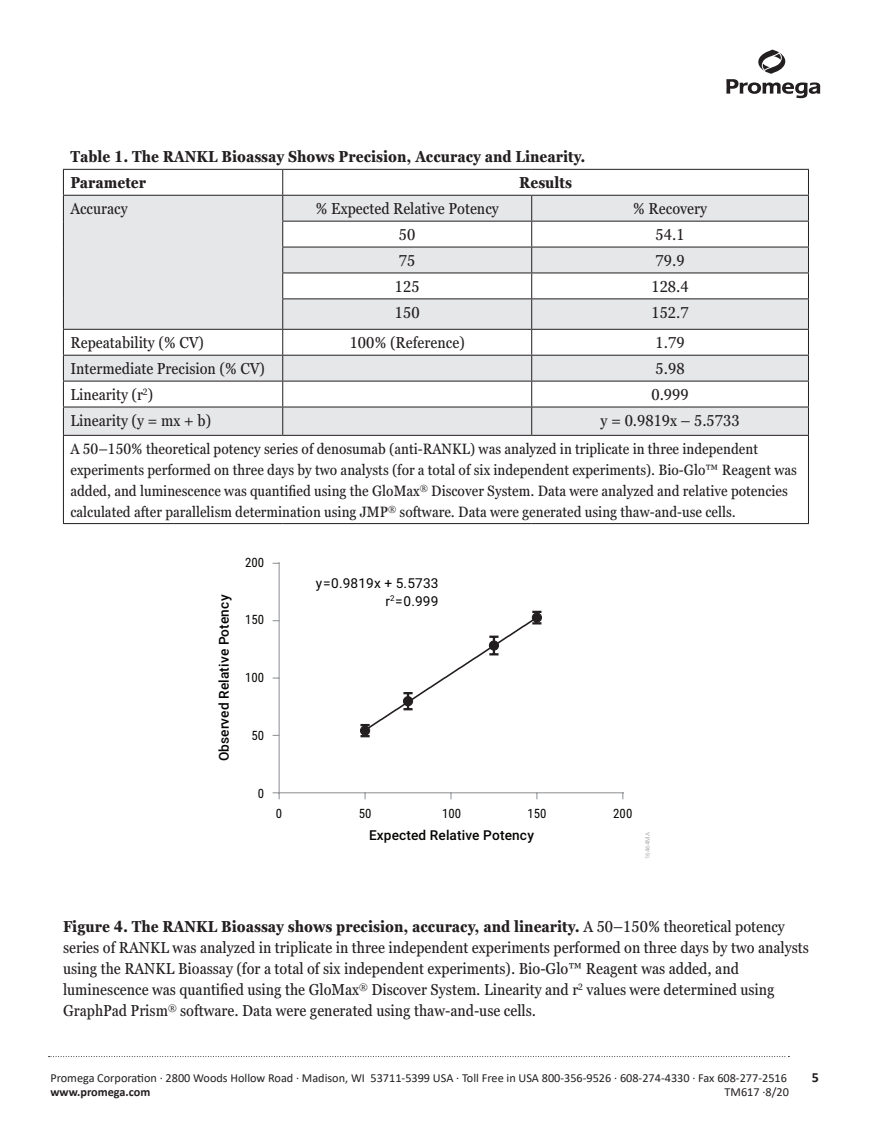
<style>
.page{position:relative;width:882px;height:1134px;background:#fff}
.page>*{position:absolute;margin:0;border:0;box-sizing:border-box;transform-origin:0 0}
.Figure_Legend{font:condensed 15.75px/21px "Georgia Pro";color:#231f20}
.Text{font:condensed 15.75px "Georgia Pro";color:#231f20}
.Figure_Legend-2{font:700 condensed 15.75px "Georgia Pro";color:#231f20}
.Text-2{font:700 condensed 15.75px "Georgia Pro";color:#231f20}
.RelProds_include_tex{font:condensed 14.88px/21px "Georgia Pro";color:#231f20}
.t1{font:700 14px "Calibri";color:#231f20}
.t2{font:500 13.65px "Roboto";letter-spacing:.01em;color:#040503}
.t3{font:13.65px/17.7px "Roboto";letter-spacing:.01em;color:#040503;text-align:right}
.t4{font:12.78px "Roboto Condensed";color:#040503}
.t5{font:12.25px "Calibri";color:#231f20}
.t6{font:700 12.25px "Calibri";color:#231f20}
.t7{font:6.3px "Roboto";letter-spacing:.01em;color:#afb0b0}
.s1{font-weight:700}
</style>
<div class="page">
<svg style="left:726px;top:50px;width:94px;height:48px"></svg>
<svg style="left:49px;top:1056px;width:740px;height:1px"></svg>
<svg style="left:64px;top:196px;width:744px;height:239px;fill:#e6e7e9"></svg>
<hr style="left:282px;top:221px;width:250px;height:1px;background:#231f20">
<hr style="left:532px;top:221px;width:277px;height:1px;background:#231f20">
<hr style="left:282px;top:247px;width:250px;height:1px;background:#231f20">
<hr style="left:532px;top:247px;width:277px;height:1px;background:#231f20">
<hr style="left:282px;top:273px;width:250px;height:1px;background:#231f20">
<svg style="left:282px;top:170px;width:1px;height:128px"></svg>
<hr style="left:532px;top:273px;width:277px;height:1px;background:#231f20">
<svg style="left:531px;top:196px;width:1px;height:102px"></svg>
<hr style="left:63px;top:299px;width:1px;height:30px;background:#231f20">
<hr style="left:282px;top:298px;width:250px;height:1px;background:#231f20">
<hr style="left:282px;top:299px;width:1px;height:30px;background:#231f20">
<hr style="left:532px;top:298px;width:277px;height:1px;background:#231f20">
<hr style="left:531px;top:299px;width:1px;height:30px;background:#231f20">
<hr style="left:808px;top:299px;width:1px;height:30px;background:#231f20">
<hr style="left:63px;top:329px;width:220px;height:1px;background:#231f20">
<hr style="left:283px;top:329px;width:249px;height:1px;background:#231f20">
<hr style="left:532px;top:329px;width:277px;height:1px;background:#231f20">
<hr style="left:63px;top:355px;width:220px;height:1px;background:#231f20">
<hr style="left:283px;top:355px;width:249px;height:1px;background:#231f20">
<hr style="left:532px;top:355px;width:277px;height:1px;background:#231f20">
<hr style="left:63px;top:381px;width:220px;height:1px;background:#231f20">
<hr style="left:283px;top:381px;width:249px;height:1px;background:#231f20">
<hr style="left:532px;top:381px;width:277px;height:1px;background:#231f20">
<hr style="left:63px;top:407px;width:220px;height:1px;background:#231f20">
<svg style="left:63px;top:330px;width:1px;height:105px"></svg>
<hr style="left:283px;top:407px;width:249px;height:1px;background:#231f20">
<svg style="left:282px;top:330px;width:1px;height:105px"></svg>
<hr style="left:532px;top:407px;width:277px;height:1px;background:#231f20">
<svg style="left:531px;top:330px;width:1px;height:105px"></svg>
<svg style="left:808px;top:330px;width:1px;height:105px"></svg>
<hr style="left:63px;top:435px;width:220px;height:1px;background:#231f20">
<hr style="left:63px;top:436px;width:1px;height:87px;background:#231f20">
<hr style="left:283px;top:435px;width:249px;height:1px;background:#231f20">
<hr style="left:532px;top:435px;width:277px;height:1px;background:#231f20">
<hr style="left:808px;top:436px;width:1px;height:87px;background:#231f20">
<hr style="left:63px;top:523px;width:220px;height:1px;background:#231f20">
<hr style="left:283px;top:523px;width:249px;height:1px;background:#231f20">
<hr style="left:532px;top:523px;width:277px;height:1px;background:#231f20">
<hr style="left:63px;top:169px;width:220px;height:1px;background:#231f20">
<svg style="left:63px;top:170px;width:1px;height:129px"></svg>
<hr style="left:283px;top:169px;width:249px;height:1px;background:#231f20">
<hr style="left:532px;top:169px;width:277px;height:1px;background:#231f20">
<svg style="left:808px;top:170px;width:1px;height:128px"></svg>
<hr style="left:63px;top:195px;width:220px;height:1px;background:#231f20">
<hr style="left:283px;top:195px;width:249px;height:1px;background:#231f20">
<hr style="left:532px;top:195px;width:277px;height:1px;background:#231f20">
<hr style="left:278px;top:792px;width:346px;height:1px;background:#989a9d">
<svg style="left:450px;top:793px;width:2px;height:6px"></svg>
<hr style="left:279px;top:562px;width:1px;height:232px;background:#989a9d">
<svg style="left:273px;top:792px;width:7px;height:7px"></svg>
<svg style="left:273px;top:677px;width:6px;height:2px"></svg>
<svg style="left:360px;top:611px;width:181px;height:126px"></svg>
<div style="left:360px;top:726px;width:10px;height:9px;background:#231f20;border-radius:50%"></div>
<div style="left:360px;top:726px;width:10px;height:9px;border:1px solid #231f20;border-radius:50%"></div>
<div style="left:403px;top:697px;width:10px;height:9px;background:#231f20;border-radius:50%"></div>
<div style="left:403px;top:696px;width:10px;height:10px;border:1px solid #231f20;border-radius:50%"></div>
<div style="left:489px;top:641px;width:10px;height:9px;background:#231f20;border-radius:50%"></div>
<div style="left:489px;top:641px;width:10px;height:9px;border:1px solid #231f20;border-radius:50%"></div>
<div style="left:532px;top:613px;width:9px;height:9px;background:#231f20;border-radius:50%"></div>
<div style="left:532px;top:613px;width:10px;height:9px;border:1px solid #231f20;border-radius:50%"></div>
<p class="Figure_Legend-2" style="left:70px;top:147px;width:517px">Table 1. The RANKL Bioassay Shows Precision, Accuracy and Linearity.</p>
<p class="Text-2" style="left:70px;top:173px;width:77px">Parameter</p>
<p class="Text-2" style="left:519px;top:173px;width:54px">Results</p>
<p class="Text" style="left:70px;top:200px;width:59px">Accuracy</p>
<p class="Text" style="left:316px;top:200px;width:185px">% Expected Relative Potency</p>
<p class="Text" style="left:633px;top:200px;width:76px">% Recovery</p>
<p class="Text" style="left:399px;top:226px;width:18px">50</p>
<p class="Text" style="left:656px;top:226px;width:30px">54.1</p>
<p class="Text" style="left:399px;top:252px;width:18px">75</p>
<p class="Text" style="left:656px;top:252px;width:30px">79.9</p>
<p class="Text" style="left:395px;top:277px;width:26px">125</p>
<p class="Text" style="left:652px;top:277px;width:39px">128.4</p>
<p class="Text" style="left:395px;top:303px;width:26px">150</p>
<p class="Text" style="left:652px;top:303px;width:39px">152.7</p>
<p class="Text" style="left:70px;top:334px;width:135px">Repeatability (% CV)</p>
<p class="Text" style="left:350px;top:334px;width:117px">100% (Reference)</p>
<p class="Text" style="left:656px;top:334px;width:30px">1.79</p>
<p class="Text" style="left:70px;top:360px;width:196px">Intermediate Precision (% CV)</p>
<p class="Text" style="left:656px;top:360px;width:30px">5.98</p>
<p class="Text" style="left:70px;top:386px;width:84px">Linearity (r<sup>2</sup>)</p>
<p class="Text" style="left:652px;top:386px;width:39px">0.999</p>
<p class="Text" style="left:70px;top:411px;width:142px">Linearity (y = mx + b)</p>
<p class="Text" style="left:601px;top:411px;width:141px">y = 0.9819x – 5.5733</p>
<p class="RelProds_include_tex" style="left:70px;top:439px;width:728px">A 50–150% theoretical potency series of denosumab (anti-RANKL) was analyzed in triplicate in three independent experiments performed on three days by two analysts (for a total of six independent experiments). Bio-Glo™ Reagent was added, and luminescence was quantified using the GloMax<sup>®</sup> Discover System. Data were analyzed and relative potencies calculated after parallelism determination using JMP<sup>®</sup> software. Data were generated using thaw-and-use cells.</p>
<p class="t2" style="left:218px;top:761px;width:168px;rotate:-90deg">Observed Relative Potency</p>
<p class="t4" style="left:245px;top:553px;width:21px">200</p>
<p class="t4" style="left:245px;top:611px;width:21px">150</p>
<p class="t4" style="left:245px;top:669px;width:21px">100</p>
<p class="t3" style="left:316px;top:574px;width:124px">y=0.9819x + 5.5733 r<sup>2</sup>=0.999</p>
<p class="t4" style="left:251px;top:726px;width:14px">50</p>
<p class="t4" style="left:258px;top:784px;width:8px">0</p>
<p class="t4" style="left:276px;top:804px;width:8px">0</p>
<p class="t4" style="left:359px;top:804px;width:14px">50</p>
<p class="t4" style="left:442px;top:804px;width:21px">100</p>
<p class="t4" style="left:527px;top:804px;width:21px">150</p>
<p class="t4" style="left:613px;top:804px;width:21px">200</p>
<p class="t2" style="left:369px;top:829px;width:166px">Expected Relative Potency</p>
<p class="t7" style="left:644px;top:859px;width:29px;rotate:-90deg">16464MA</p>
<p class="Figure_Legend" style="left:63px;top:916px;width:748px"><span class="s1">Figure 4. The RANKL Bioassay shows precision, accuracy, and linearity.</span> A 50–150% theoretical potency series of RANKL was analyzed in triplicate in three independent experiments performed on three days by two analysts using the RANKL Bioassay (for a total of six independent experiments). Bio-Glo™ Reagent was added, and luminescence was quantified using the GloMax<sup>®</sup> Discover System. Linearity and r<sup>2</sup> values were determined using GraphPad Prism<sup>®</sup> software. Data were generated using thaw-and-use cells.</p>
<p class="t5" style="left:50px;top:1069px;width:738px">Promega Corporation · 2800 Woods Hollow Road · Madison, WI 53711-5399 USA · Toll Free in USA 800-356-9526 · 608-274-4330 · Fax 608-277-2516</p>
<p class="t1" style="left:812px;top:1067px;width:9px">5</p>
<p class="t6" style="left:50px;top:1083px;width:102px">www.promega.com</p>
<p class="t5" style="left:725px;top:1084px;width:66px">TM617 ·8/20</p>
</div>
